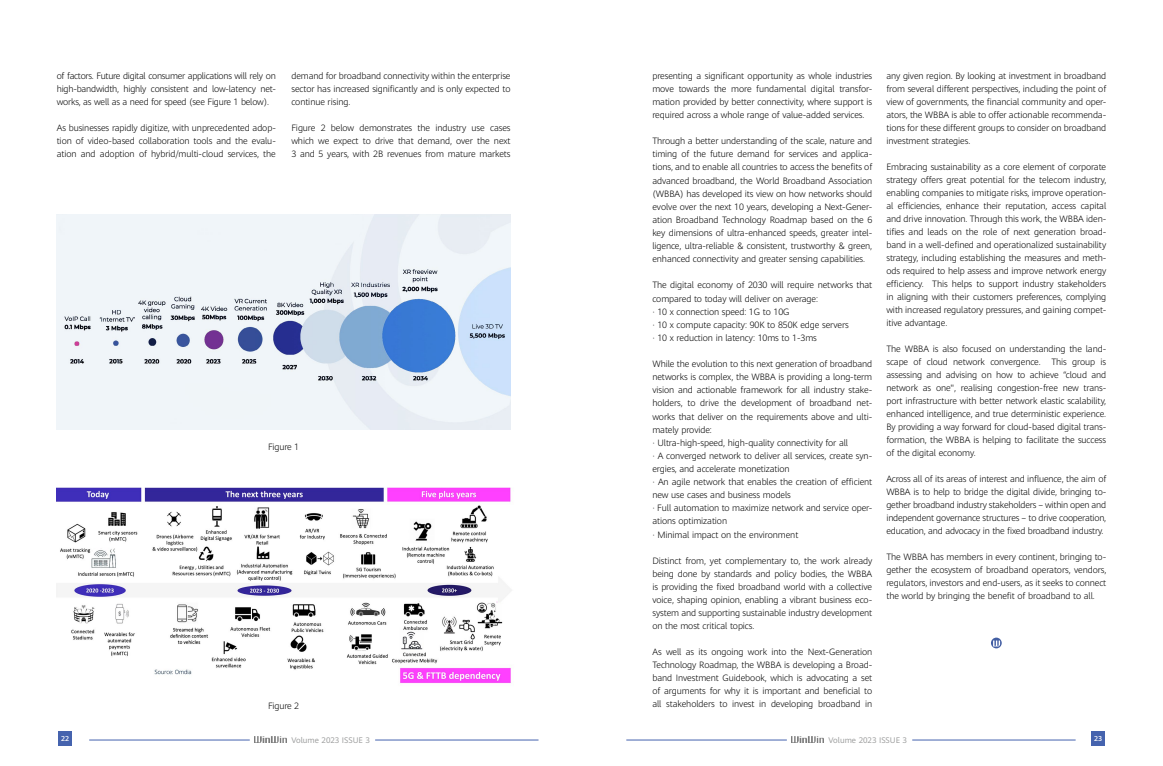
<style>
.page{position:relative;width:1163px;height:766px;background:#fff}
.page>*{position:absolute;margin:0;border:0;box-sizing:border-box;transform-origin:0 0}
.t1{font:300 9px/13px "Huawei Sans";letter-spacing:-.01em;color:#000;text-align:justify}
.t2{font:8px "Huawei Sans";color:#9fa0a0}
.t3{font:500 7px "Huawei Sans";color:#fff}
</style>
<div class="page">
<img style="left:57px;top:214px;width:453px;height:215px">
<img style="left:57px;top:487px;width:455px;height:197px">
<svg style="left:990px;top:637px;width:11px;height:11px"></svg>
<svg style="left:992px;top:640px;width:7px;height:6px"></svg>
<div style="left:1090px;top:731px;width:14px;height:14px;background:#4563ae"></div>
<div style="left:58px;top:731px;width:14px;height:14px;background:#4563ae"></div>
<hr style="left:89px;top:739px;width:161px;height:1px;background:#4563ae">
<hr style="left:375px;top:739px;width:163px;height:1px;background:#4563ae">
<img style="left:254px;top:736px;width:32px;height:6px">
<hr style="left:626px;top:739px;width:160px;height:1px;background:#4563ae">
<hr style="left:912px;top:739px;width:163px;height:1px;background:#4563ae">
<img style="left:791px;top:736px;width:32px;height:6px">
<p class="t1" style="left:57px;top:69px;width:221px">of factors. Future digital consumer applications will rely on high-bandwidth, highly consistent and low-latency net&shy;works, as well as a need for speed (see Figure 1 below).</p>
<p class="t1" style="left:57px;top:121px;width:221px">As businesses rapidly digitize, with unprecedented adop&shy;tion of video-based collaboration tools and the evalu&shy;ation and adoption of hybrid/multi-cloud services, the</p>
<p class="t1" style="left:291px;top:68px;width:221px">demand for broadband connectivity within the enterprise sector has increased significantly and is only expected to continue rising.</p>
<p class="t1" style="left:291px;top:121px;width:221px">Figure 2 below demonstrates the industry use cases which we expect to drive that demand, over the next 3 and 5 years, with 2B revenues from mature markets</p>
<p class="t1" style="left:268px;top:440px;width:33px">Figure 1</p>
<p class="t1" style="left:268px;top:699px;width:33px">Figure 2</p>
<p class="t1" style="left:652px;top:68px;width:221px">presenting a significant opportunity as whole industries move towards the more fundamental digital transfor&shy;mation provided by better connectivity, where support is required across a whole range of value-added services.</p>
<p class="t1" style="left:652px;top:134px;width:221px">Through a better understanding of the scale, nature and timing of the future demand for services and applica&shy;tions, and to enable all countries to access the benefits of advanced broadband, the World Broadband Association (WBBA) has developed its view on how networks should evolve over the next 10 years, developing a Next-Gener&shy;ation Broadband Technology Roadmap based on the 6 key dimensions of ultra-enhanced speeds, greater intel&shy;ligence, ultra-reliable &amp; consistent, trustworthy &amp; green, enhanced connectivity and greater sensing capabilities.</p>
<p class="t1" style="left:652px;top:278px;width:221px;text-align:left">The digital economy of 2030 will require networks that compared to today will deliver on average:<br>· 10 x connection speed: 1G to 10G<br>· 10 x compute capacity: 90K to 850K edge servers<br>· 10 x reduction in latency: 10ms to 1-3ms</p>
<p class="t1" style="left:652px;top:357px;width:221px;text-align:left">While the evolution to this next generation of broadband networks is complex, the WBBA is providing a long-term vision and actionable framework for all industry stake&shy;holders, to drive the development of broadband net&shy;works that deliver on the requirements above and ulti&shy;mately provide:<br>· Ultra-high-speed, high-quality connectivity for all<br>· A converged network to deliver all services, create syn&shy;ergies, and accelerate monetization<br>· An agile network that enables the creation of efficient new use cases and business models<br>· Full automation to maximize network and service oper&shy;ations optimization<br>· Minimal impact on the environment</p>
<p class="t1" style="left:652px;top:553px;width:221px">Distinct from, yet complementary to, the work already being done by standards and policy bodies, the WBBA is providing the fixed broadband world with a collective voice, shaping opinion, enabling a vibrant business eco&shy;system and supporting sustainable industry development on the most critical topics.</p>
<p class="t1" style="left:652px;top:645px;width:221px">As well as its ongoing work into the Next-Generation Technology Roadmap, the WBBA is developing a Broad&shy;band Investment Guidebook, which is advocating a set of arguments for why it is important and beneficial to all stakeholders to invest in developing broadband in</p>
<p class="t1" style="left:886px;top:69px;width:221px">any given region. By looking at investment in broadband from several different perspectives, including the point of view of governments, the financial community and oper&shy;ators, the WBBA is able to offer actionable recommenda&shy;tions for these different groups to consider on broadband investment strategies.</p>
<p class="t1" style="left:886px;top:160px;width:221px">Embracing sustainability as a core element of corporate strategy offers great potential for the telecom industry, enabling companies to mitigate risks, improve operation&shy;al efficiencies, enhance their reputation, access capital and drive innovation. Through this work, the WBBA iden&shy;tifies and leads on the role of next generation broad&shy;band in a well-defined and operationalized sustainability strategy, including establishing the measures and meth&shy;ods required to help assess and improve network energy efficiency. This helps to support industry stakeholders in aligning with their customers preferences, complying with increased regulatory pressures, and gaining compet&shy;itive advantage.</p>
<p class="t1" style="left:886px;top:342px;width:221px">The WBBA is also focused on understanding the land&shy;scape of cloud network convergence. This group is assessing and advising on how to achieve “cloud and network as one", realising congestion-free new trans&shy;port infrastructure with better network elastic scalability, enhanced intelligence, and true deterministic experience.<br>By providing a way forward for cloud-based digital trans&shy;formation, the WBBA is helping to facilitate the success of the digital economy.</p>
<p class="t1" style="left:886px;top:472px;width:221px">Across all of its areas of interest and influence, the aim of WBBA is to help to bridge the digital divide, bringing to&shy;gether broadband industry stakeholders – within open and independent governance structures – to drive cooperation, education, and advocacy in the fixed broadband industry.</p>
<p class="t1" style="left:886px;top:550px;width:221px">The WBBA has members in every continent, bringing to&shy;gether the ecosystem of broadband operators, vendors, regulators, investors and end-users, as it seeks to connect the world by bringing the benefit of broadband to all.</p>
<p class="t3" style="left:61px;top:733px;width:9px">22</p>
<p class="t2" style="left:291px;top:734px;width:80px">Volume 2023 ISSUE 3</p>
<p class="t2" style="left:828px;top:734px;width:80px">Volume 2023 ISSUE 3</p>
<p class="t3" style="left:1093px;top:733px;width:9px">23</p>
</div>
